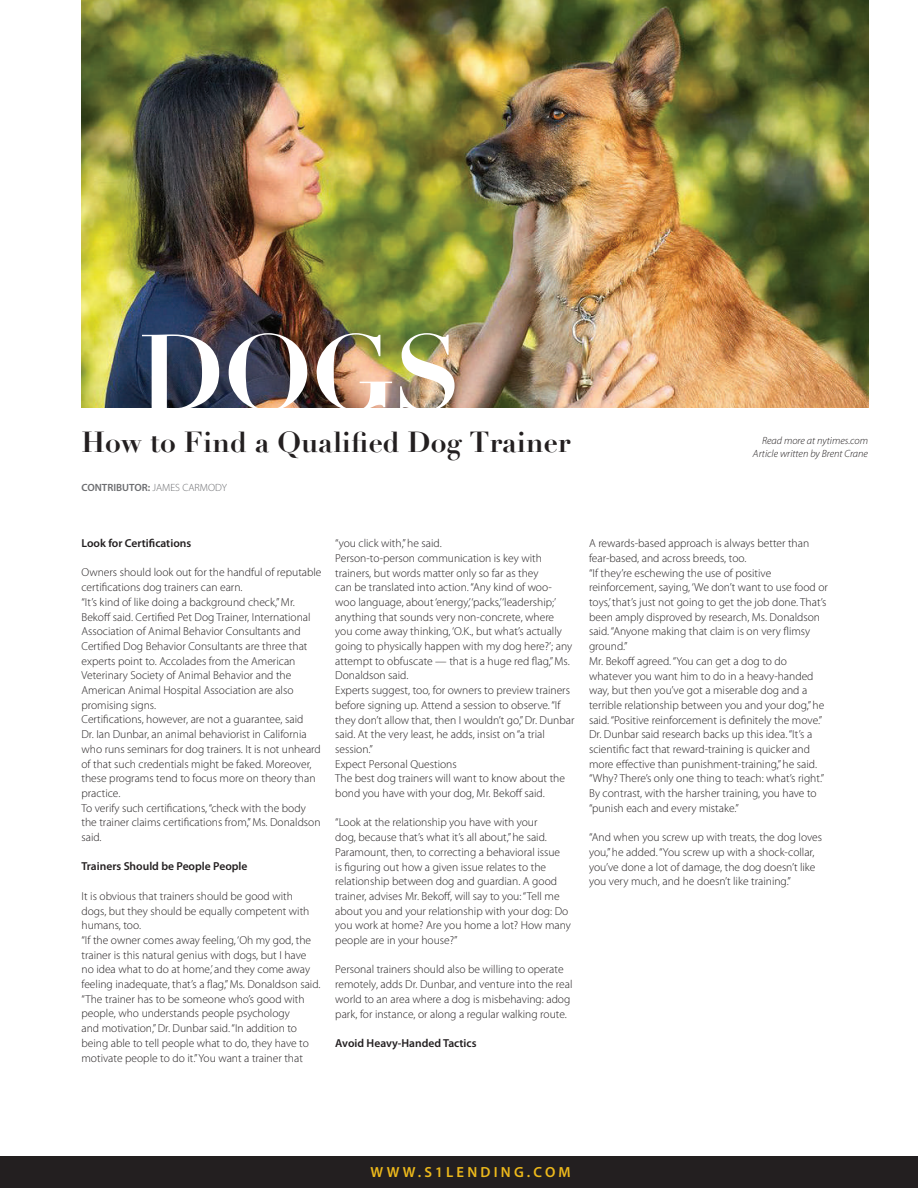
<style>
.page{position:relative;width:918px;height:1188px;background:#fff}
.page>*{position:absolute;margin:0;border:0;box-sizing:border-box;transform-origin:0 0}
.t1{font:700 105px "Didot";color:#fff}
.t2{font:700 28.35px "Didot";color:#231f20}
.t3{font:600 14.7px "Myriad Pro";letter-spacing:.22em;color:#edb91b}
.t4{font:300 11.55px/14.7px "Myriad Pro";color:#231f20}
.t5{font:600 11.55px "Myriad Pro";color:#231f20}
.t6{font:italic 300 10.5px/12.6px "Myriad Pro";color:#231f20;text-align:right}
.t7{font:600 10.5px "Myriad Pro";color:#6c6d70}
.s1{font-weight:300}
</style>
<div class="page">
<img style="left:81px;top:0;width:787px;height:408px">
<div style="left:0;top:1157px;width:918px;height:31px;background:#231f20"></div>
<h1 class="t1" style="left:139px;top:307px;width:324px">DOGS</h1>
<h2 class="t2" style="left:81px;top:424px;width:490px">How to Find a Qualified Dog Trainer</h2>
<p class="t7" style="left:81px;top:481px;width:147px">CONTRIBUTOR: <span class="s1">JAMES CARMODY</span></p>
<p class="t6" style="left:753px;top:434px;width:117px">Read more at nytimes.com<br>Article written by Brent Crane</p>
<p class="t5" style="left:81px;top:536px;width:111px">Look for Certifications</p>
<p class="t4" style="left:81px;top:565px;width:242px">Owners should look out for the handful of reputable certifications dog trainers can earn.<br>“It’s kind of like doing a background check,” Mr.<br>Bekoff said. Certified Pet Dog Trainer, International Association of Animal Behavior Consultants and Certified Dog Behavior Consultants are three that experts point to. Accolades from the American Veterinary Society of Animal Behavior and the American Animal Hospital Association are also promising signs.<br>Certifications, however, are not a guarantee, said<br>Dr. Ian Dunbar, an animal behaviorist in California who runs seminars for dog trainers. It is not unheard of that such credentials might be faked. Moreover, these programs tend to focus more on theory than practice.<br>To verify such certifications, “check with the body the trainer claims certifications from,” Ms. Donaldson said.</p>
<p class="t5" style="left:81px;top:859px;width:168px">Trainers Should be People People</p>
<p class="t4" style="left:81px;top:889px;width:241px">It is obvious that trainers should be good with dogs, but they should be equally competent with humans, too.<br>“If the owner comes away feeling, ‘Oh my god, the trainer is this natural genius with dogs, but I have no idea what to do at home,’ and they come away feeling inadequate, that’s a flag,” Ms. Donaldson said. “The trainer has to be someone who’s good with people, who understands people psychology<br>and motivation,” Dr. Dunbar said. “In addition to being able to tell people what to do, they have to motivate people to do it.” You want a trainer that</p>
<p class="t4" style="left:335px;top:536px;width:241px">“you click with,” he said.<br>Person-to-person communication is key with trainers, but words matter only so far as they<br>can be translated into action. “Any kind of woo&shy;woo language, about ‘energy,’‘packs,’‘leadership;’ anything that sounds very non-concrete, where<br>you come away thinking, ‘O.K., but what’s actually going to physically happen with my dog here?’; any attempt to obfuscate — that is a huge red flag,” Ms.<br>Donaldson said.<br>Experts suggest, too, for owners to preview trainers before signing up. Attend a session to observe. “If they don’t allow that, then I wouldn’t go,” Dr. Dunbar said. At the very least, he adds, insist on “a trial session.”<br>Expect Personal Questions<br>The best dog trainers will want to know about the bond you have with your dog, Mr. Bekoff said.</p>
<p class="t4" style="left:335px;top:815px;width:237px">“Look at the relationship you have with your<br>dog, because that’s what it’s all about,” he said.<br>Paramount, then, to correcting a behavioral issue<br>is figuring out how a given issue relates to the relationship between dog and guardian. A good trainer, advises Mr. Bekoff, will say to you: “Tell me about you and your relationship with your dog: Do you work at home? Are you home a lot? How many people are in your house?”</p>
<p class="t4" style="left:335px;top:962px;width:239px">Personal trainers should also be willing to operate remotely, adds Dr. Dunbar, and venture into the real world to an area where a dog is misbehaving: adog park, for instance, or along a regular walking route.</p>
<p class="t5" style="left:335px;top:1036px;width:143px">Avoid Heavy-Handed Tactics</p>
<p class="t4" style="left:589px;top:536px;width:240px">A rewards-based approach is always better than fear-based, and across breeds, too.<br>“If they’re eschewing the use of positive reinforcement, saying, ‘We don’t want to use food or toys,’ that’s just not going to get the job done. That’s been amply disproved by research, Ms. Donaldson said. “Anyone making that claim is on very flimsy ground.”<br>Mr. Bekoff agreed. “You can get a dog to do whatever you want him to do in a heavy-handed way, but then you’ve got a miserable dog and a terrible relationship between you and your dog,” he said. “Positive reinforcement is definitely the move.” Dr. Dunbar said research backs up this idea. “It’s a scientific fact that reward-training is quicker and more effective than punishment-training,” he said. “Why? There’s only one thing to teach: what’s right.” By contrast, with the harsher training, you have to “punish each and every mistake.”</p>
<p class="t4" style="left:589px;top:830px;width:235px">“And when you screw up with treats, the dog loves you,” he added. “You screw up with a shock-collar, you’ve done a lot of damage, the dog doesn’t like you very much, and he doesn’t like training.”</p>
<p class="t3" style="left:371px;top:1163px;width:202px">WWW.S1LENDING.COM</p>
</div>
